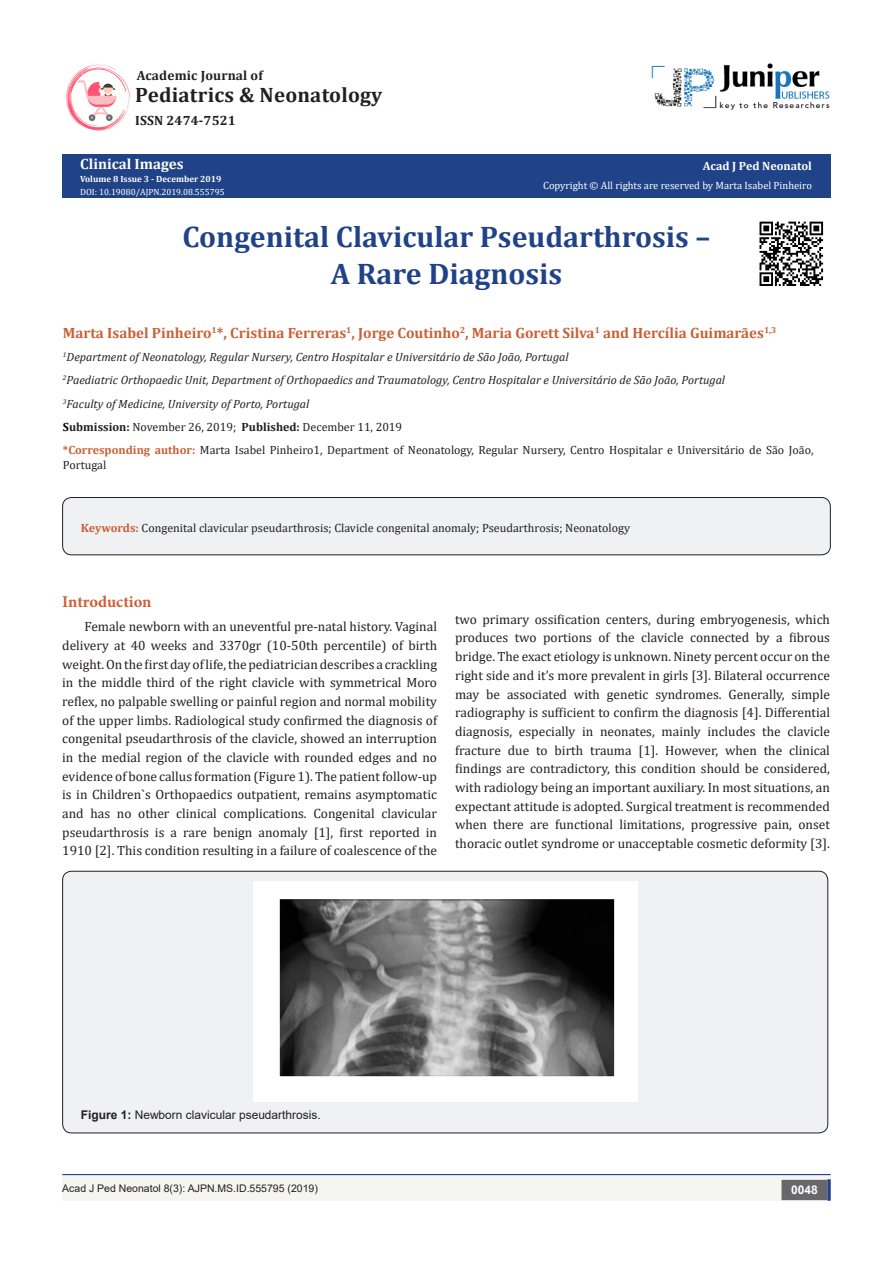
<style>
.page{position:relative;width:893px;height:1263px;background:#fff}
.page>*{position:absolute;margin:0;border:0;box-sizing:border-box;transform-origin:0 0}
.t1{font:700 29.85px/37.3px "Cambria";color:#204287;text-align:center}
.t2{font:700 20.85px "Cambria";letter-spacing:.01em;color:#231f20}
.t3{font:700 16.5px "Minion Pro";letter-spacing:-.005em;color:#ca5f37}
.t4{font:700 15px "Cambria";color:#ca6035}
.t5{font:700 15px "Cambria";color:#fffefc}
.t6{font:13.5px/18.8px "Cambria";color:#231f20;text-align:justify}
.t7{font:700 13.5px "Cambria";letter-spacing:.01em;color:#231f20}
.t8{font:12px/14.4px "Cambria";color:#231f20}
.t9{font:italic 12px "Cambria";color:#231f20}
.t10{font:12px "Arial";color:#231f20}
.t11{font:700 12px "Cambria";color:#fffefc}
.t12{font:700 12px "Arial";color:#fff}
.t13{font:10.5px "Cambria";color:#fffefc}
.t14{font:10.5px "Arial";color:#231f20}
.t15{font:9px "Cambria";color:#fff}
.t16{font:700 9px "Cambria";color:#fffefc}
.s1{font-weight:700;color:#000}
.s2{font-weight:700}
.s3{font-weight:700;color:#ca6035}
.s4{font-weight:700;color:#ca5f37}
</style>
<div class="page">
<div style="left:62px;top:155px;width:769px;height:43px;background:#204287"></div>
<div style="left:62px;top:1175px;width:441px;height:26px;background:#f5f5f4"></div>
<img style="left:66px;top:64px;width:65px;height:67px">
<img style="left:651px;top:63px;width:179px;height:47px">
<div style="left:496px;top:1175px;width:334px;height:26px;background:#f5f5f4"></div>
<div style="left:782px;top:1180px;width:45px;height:19px;background:#68676a"></div>
<div style="left:781px;top:1180px;width:46px;height:20px;border:2px solid #68676a"></div>
<svg style="left:827px;top:1179px;width:4px;height:22px"></svg>
<hr style="left:62px;top:1174px;width:769px;height:1px;background:#253f8e">
<div style="left:63px;top:497px;width:767px;height:58px;background:#f0f1f2;border-radius:9px"></div>
<div style="left:62px;top:497px;width:769px;height:58px;border:1px solid #231f20;border-radius:9px"></div>
<div style="left:63px;top:871px;width:765px;height:262px;background:#f0f1f2;border-radius:9px"></div>
<div style="left:62px;top:871px;width:766px;height:262px;border:1px solid #231f20;border-radius:9px"></div>
<img style="left:253px;top:882px;width:385px;height:219px">
<img style="left:759px;top:221px;width:65px;height:65px">
<p class="t7" style="left:137px;top:66px;width:128px">Academic Journal of</p>
<p class="t2" style="left:135px;top:81px;width:249px">Pediatrics &amp; Neonatology</p>
<p class="t7" style="left:135px;top:111px;width:102px">ISSN 2474-7521</p>
<p class="t5" style="left:80px;top:153px;width:105px">Clinical Images</p>
<p class="t16" style="left:80px;top:173px;width:143px">Volume 8 Issue 3 - December 2019</p>
<p class="t15" style="left:80px;top:186px;width:146px">DOI: 10.19080/AJPN.2019.08.555795</p>
<p class="t11" style="left:703px;top:158px;width:111px">Acad J Ped Neonatol</p>
<p class="t13" style="left:543px;top:179px;width:270px">Copyright © All rights are reserved by Marta Isabel Pinheiro</p>
<p class="t1" style="left:182px;top:217px;width:530px">Congenital Clavicular Pseudarthrosis –<br>A Rare Diagnosis</p>
<p class="t4" style="left:63px;top:322px;width:715px">Marta Isabel Pinheiro<sup>1</sup>*, Cristina Ferreras<sup>1</sup>, Jorge Coutinho<sup>2</sup>, Maria Gorett Silva<sup>1</sup> and Hercília Guimarães<sup>1,3</sup></p>
<p class="t9" style="left:63px;top:349px;width:507px"><sup>1</sup>Department of Neonatology, Regular Nursery, Centro Hospitalar e Universitário de São João, Portugal</p>
<p class="t9" style="left:63px;top:372px;width:664px"><sup>2</sup>Paediatric Orthopaedic Unit, Department of Orthopaedics and Traumatology, Centro Hospitalar e Universitário de São João, Portugal</p>
<p class="t9" style="left:63px;top:395px;width:248px"><sup>3</sup>Faculty of Medicine, University of Porto, Portugal</p>
<p class="t8" style="left:63px;top:420px;width:341px"><span class="s1">S</span><span class="s2">ubmission:</span> November 26, 2019; <span class="s2">Published:</span> December 11, 2019</p>
<p class="t8" style="left:63px;top:443px;width:752px"><span class="s3">*Corresponding author:</span> Marta Isabel Pinheiro1, Department of Neonatology, Regular Nursery, Centro Hospitalar e Universitário de São João,<br>Portugal</p>
<p class="t8" style="left:81px;top:521px;width:551px"><span class="s4">Keywords:</span> Congenital clavicular pseudarthrosis; Clavicle congenital anomaly; Pseudarthrosis; Neonatology</p>
<p class="t3" style="left:62px;top:590px;width:91px">Introduction</p>
<p class="t6" style="left:62px;top:617px;width:376px;text-indent:22px">Female newborn with an uneventful pre-natal history. Vaginal delivery at 40 weeks and 3370gr (10-50th percentile) of birth weight. On the first day of life, the pediatrician describes a crackling in the middle third of the right clavicle with symmetrical Moro reflex, no palpable swelling or painful region and normal mobility of the upper limbs. Radiological study confirmed the diagnosis of congenital pseudarthrosis of the clavicle, showed an interruption in the medial region of the clavicle with rounded edges and no evidence of bone callus formation (Figure 1). The patient follow-up is in Children`s Orthopaedics outpatient, remains asymptomatic and has no other clinical complications. Congenital clavicular pseudarthrosis is a rare benign anomaly [1], first reported in 1910 [2]. This condition resulting in a failure of coalescence of the</p>
<p class="t6" style="left:455px;top:610px;width:376px">two primary ossification centers, during embryogenesis, which produces two portions of the clavicle connected by a fibrous bridge. The exact etiology is unknown. Ninety percent occur on the right side and it’s more prevalent in girls [3]. Bilateral occurrence may be associated with genetic syndromes. Generally, simple radiography is sufficient to confirm the diagnosis [4]. Differential diagnosis, especially in neonates, mainly includes the clavicle fracture due to birth trauma [1]. However, when the clinical findings are contradictory, this condition should be considered, with radiology being an important auxiliary. In most situations, an expectant attitude is adopted. Surgical treatment is recommended when there are functional limitations, progressive pain, onset thoracic outlet syndrome or unacceptable cosmetic deformity [3].</p>
<p class="t10" style="left:81px;top:1106px;width:241px"><span class="s2">Figure 1:</span> Newborn clavicular pseudarthrosis.</p>
<p class="t14" style="left:62px;top:1181px;width:257px">Acad J Ped Neonatol 8(3): AJPN.MS.ID.555795 (2019)</p>
<p class="t12" style="left:791px;top:1182px;width:28px">0048</p>
</div>
